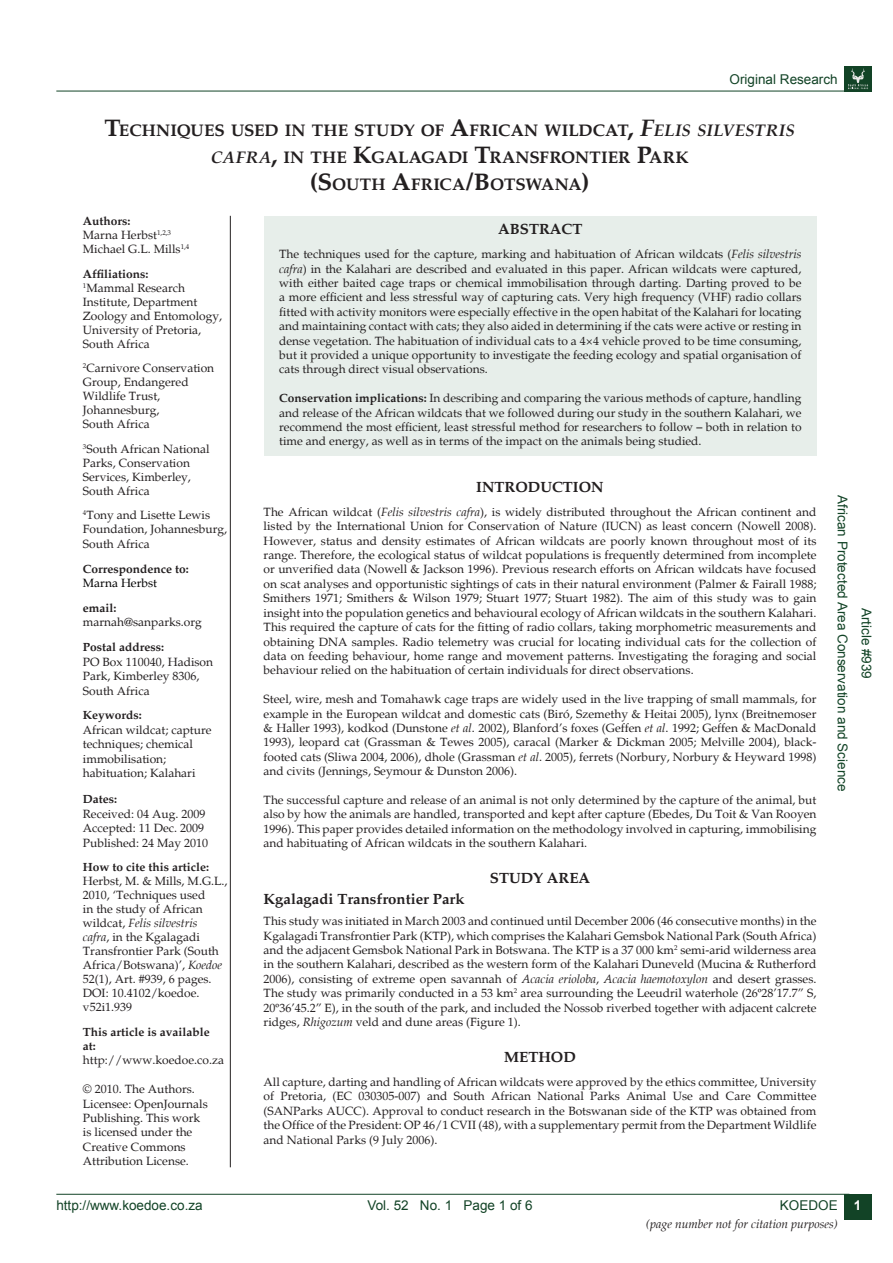
<style>
.page{position:relative;width:893px;height:1263px;background:#fff}
.page>*{position:absolute;margin:0;border:0;box-sizing:border-box;transform-origin:0 0}
.t1{font:700 16.95px/27px "Palatino";letter-spacing:.005em;color:#231f20;text-align:center}
.t2{font:700 15px "Palatino";color:#231f20}
.t3{font:13.5px "Arial";color:#124326}
.t4{font:700 13.5px "Arial";color:#fff}
.t5{font:12px/14.4px "Palatino";color:#231f20}
.t6{font:700 12px/14.4px "Palatino";color:#231f20}
.t7{font:italic 12px "Palatino";color:#231f20}
.t8{font:12px "Palatino";color:#000}
.s1{font-size:24.3px}
.s2{font-style:italic;font-size:24.3px}
.s3{font-style:italic}
.s4{font-weight:700}
.s5{font-family:"Times New Roman"}
</style>
<div class="page">
<hr style="left:56px;top:1194px;width:793px;height:1px;background:#124326">
<hr style="left:56px;top:91px;width:793px;height:1px;background:#124326">
<div style="left:844px;top:1194px;width:28px;height:26px;background:#124326"></div>
<div style="left:844px;top:66px;width:28px;height:25px;background:#124326"></div>
<svg style="left:848px;top:68px;width:20px;height:21px"></svg>
<div style="left:264px;top:216px;width:552px;height:240px;background:#e7eeea"></div>
<hr style="left:230px;top:216px;width:1px;height:951px;background:#231f20">
<p class="t3" style="left:730px;top:70px;width:110px">Original Research</p>
<h1 class="t1" style="left:105px;top:117px;width:692px"><span class="s1">T</span>ECHNIQUES USED IN THE STUDY OF <span class="s1">A</span>FRICAN WILDCAT<span class="s1">,</span> <span class="s2">F</span><span class="s3">ELIS SILVESTRIS<br>CAFRA</span><span class="s1">,</span> IN THE <span class="s1">K</span>GALAGADI <span class="s1">T</span>RANSFRONTIER <span class="s1">P</span>ARK<br><span class="s1">(S</span>OUTH <span class="s1">A</span>FRICA<span class="s1">/B</span>OTSWANA<span class="s1">)</span></h1>
<p class="t5" style="left:83px;top:214px;width:108px"><span class="s4">Authors:<br></span>Marna Herbst<sup>1,2,3<br></sup>Michael G.L. Mills<sup>1,4</sup></p>
<p class="t5" style="left:83px;top:267px;width:141px;line-height:14px"><span class="s4">Affiliations:<br></span><sup>1</sup>Mammal Research<br>Institute, Department<br>Zoology and Entomology,<br>University of Pretoria,<br>South Africa</p>
<p class="t5" style="left:83px;top:361px;width:133px"><sup>2</sup>Carnivore Conservation<br>Group, Endangered<br>Wildlife Trust,<br>Johannesburg,<br>South Africa</p>
<p class="t5" style="left:83px;top:442px;width:128px"><sup>3</sup>South African National<br>Parks, Conservation<br>Services, Kimberley,<br>South Africa</p>
<p class="t5" style="left:83px;top:508px;width:146px"><sup>4</sup>Tony and Lisette Lewis<br>Foundation, Johannesburg,<br>South Africa</p>
<p class="t6" style="left:83px;top:562px;width:107px">Correspondence to:</p>
<p class="t8" style="left:83px;top:576px;width:76px">Marna Herbst</p>
<p class="t6" style="left:83px;top:601px;width:35px">email:</p>
<p class="t5" style="left:83px;top:615px;width:121px">marnah@sanparks.org</p>
<p class="t6" style="left:83px;top:640px;width:83px">Postal address:</p>
<p class="t5" style="left:83px;top:655px;width:132px">PO Box 110040, Hadison<br>Park, Kimberley 8306,<br>South Africa</p>
<p class="t6" style="left:83px;top:708px;width:61px">Keywords:</p>
<p class="t5" style="left:83px;top:723px;width:130px">African wildcat; capture techniques; chemical immobilisation; habituation; Kalahari</p>
<p class="t6" style="left:83px;top:792px;width:36px">Dates:</p>
<p class="t5" style="left:83px;top:807px;width:127px">Received: 04 Aug. 2009<br>Accepted: 11 Dec. 2009<br>Published: 24 May 2010</p>
<p class="t6" style="left:83px;top:860px;width:128px">How to cite this article:</p>
<p class="t5" style="left:83px;top:874px;width:146px;line-height:14px">Herbst, M. &amp; Mills, M.G.L.,<br>2010, ‘Techniques used<br>in the study of African wildcat, <span class="s3">Felis silvestris<br>cafra</span>, in the Kgalagadi<br>Transfrontier Park (South<br>Africa/Botswana)’, <span class="s3">Koedoe<br></span>52(1), Art. #939, 6 pages.<br>DOI: 10.4102/koedoe. v52i1.939</p>
<p class="t6" style="left:83px;top:1024px;width:128px">This article is available at:</p>
<p class="t5" style="left:83px;top:1053px;width:143px">http://www.koedoe.co.za</p>
<p class="t5" style="left:83px;top:1082px;width:126px">© 2010. The Authors.<br>Licensee: OpenJournals<br>Publishing. This work is licensed under the<br>Creative Commons<br>Attribution License.</p>
<p class="t2" style="left:498px;top:220px;width:64px">Abstract</p>
<p class="t5" style="left:279px;top:247px;width:524px;text-align:justify">The techniques used for the capture, marking and habituation of African wildcats (<span class="s3">Felis silvestris cafra</span>) in the Kalahari are described and evaluated in this paper. African wildcats were captured, with either baited cage traps or chemical immobilisation through darting. Darting proved to be a more efficient and less stressful way of capturing cats. Very high frequency (VHF) radio collars fitted with activity monitors were especially effective in the open habitat of the Kalahari for locating and maintaining contact with cats; they also aided in determining if the cats were active or resting in dense vegetation. The habituation of individual cats to a 4×4 vehicle proved to be time consuming, but it provided a unique opportunity to investigate the feeding ecology and spatial organisation of cats through direct visual observations.</p>
<p class="t5" style="left:279px;top:391px;width:524px;text-align:justify"><span class="s4">Conservation implications:</span> In describing and comparing the various methods of capture, handling and release of the African wildcats that we followed during our study in the southern Kalahari, we recommend the most efficient, least stressful method for researchers to follow – both in relation to time and energy, as well as in terms of the impact on the animals being studied.</p>
<p class="t2" style="left:476px;top:478px;width:129px">Introduction</p>
<p class="t5" style="left:264px;top:505px;width:554px;text-align:justify">The African wildcat (<span class="s3">Felis silvestris cafra</span>), is widely distributed throughout the African continent and listed by the International Union for Conservation of Nature (IUCN) as least concern (Nowell 2008).<br>However, status and density estimates of African wildcats are poorly known throughout most of its range. Therefore, the ecological status of wildcat populations is frequently determined from incomplete or unverified data (Nowell &amp; Jackson 1996). Previous research efforts on African wildcats have focused on scat analyses and opportunistic sightings of cats in their natural environment (Palmer &amp; Fairall 1988; Smithers 1971; Smithers &amp; Wilson 1979; Stuart 1977; Stuart 1982). The aim of this study was to gain insight into the population genetics and behavioural ecology of African wildcats in the southern Kalahari.<br>This required the capture of cats for the fitting of radio collars, taking morphometric measurements and obtaining DNA samples. Radio telemetry was crucial for locating individual cats for the collection of data on feeding behaviour, home range and movement patterns. Investigating the foraging and social behaviour relied on the habituation of certain individuals for direct observations.</p>
<p class="t5" style="left:264px;top:692px;width:554px;text-align:justify">Steel, wire, mesh and Tomahawk cage traps are widely used in the live trapping of small mammals, for example in the European wildcat and domestic cats (Biró, Szemethy &amp; Heitai 2005), lynx (Breitnemoser &amp; Haller 1993), kodkod (Dunstone <span class="s3">et al</span>. 2002), Blanford’s foxes (Geffen <span class="s3">et al</span>. 1992; Geffen &amp; MacDonald 1993), leopard cat (Grassman &amp; Tewes 2005), caracal (Marker &amp; Dickman 2005; Melville 2004), black&shy;footed cats (Sliwa 2004, 2006), dhole (Grassman <span class="s3">et al</span>. 2005), ferrets (Norbury, Norbury &amp; Heyward 1998) and civits (Jennings, Seymour &amp; Dunston 2006).</p>
<p class="t5" style="left:264px;top:793px;width:554px;text-align:justify">The successful capture and release of an animal is not only determined by the capture of the animal, but also by how the animals are handled, transported and kept after capture (Ebedes, Du Toit &amp; Van Rooyen 1996). This paper provides detailed information on the methodology involved in capturing, immobilising and habituating of African wildcats in the southern Kalahari.</p>
<p class="t2" style="left:490px;top:869px;width:98px">Study area</p>
<p class="t2" style="left:264px;top:890px;width:202px">Kgalagadi Transfrontier Park</p>
<p class="t5" style="left:264px;top:914px;width:554px;text-align:justify">This study was initiated in March 2003 and continued until December 2006 (46 consecutive months) in the Kgalagadi Transfrontier Park (KTP), which comprises the Kalahari Gemsbok National Park (South Africa) and the adjacent Gemsbok National Park in Botswana. The KTP is a 37 000 km<sup>2</sup> semi-arid wilderness area in the southern Kalahari, described as the western form of the Kalahari Duneveld (Mucina &amp; Rutherford 2006), consisting of extreme open savannah of <span class="s3">Acacia erioloba</span>, <span class="s3">Acacia haemotoxylon</span> and desert grasses.<br>The study was primarily conducted in a 53 km<sup>2</sup> area surrounding the Leeudril waterhole (26<span class="s5">º</span>28’17.7” S, 20<span class="s5">º</span>36’45.2” E), in the south of the park, and included the Nossob riverbed together with adjacent calcrete ridges, <span class="s3">Rhigozum</span> veld and dune areas (Figure 1).</p>
<p class="t2" style="left:504px;top:1048px;width:70px">Method</p>
<p class="t5" style="left:264px;top:1075px;width:554px;text-align:justify">All capture, darting and handling of African wildcats were approved by the ethics committee, University of Pretoria, (EC 030305-007) and South African National Parks Animal Use and Care Committee (SANParks AUCC). Approval to conduct research in the Botswanan side of the KTP was obtained from the Office of the President: OP 46/1 CVII (48), with a supplementary permit from the Department Wildlife and National Parks (9 July 2006).</p>
<p class="t3" style="left:851px;top:495px;width:298px;rotate:90deg">African Protected Area Conservation and Science</p>
<p class="t3" style="left:875px;top:607px;width:73px;rotate:90deg">Article #939</p>
<p class="t3" style="left:56px;top:1196px;width:148px">http://www.koedoe.co.za</p>
<p class="t3" style="left:780px;top:1196px;width:59px">KOEDOE</p>
<p class="t3" style="left:367px;top:1196px;width:167px">Vol. 52 No. 1 Page 1 of 6</p>
<p class="t7" style="left:646px;top:1217px;width:193px">(page number not for citation purposes)</p>
<p class="t4" style="left:854px;top:1196px;width:9px">1</p>
</div>
